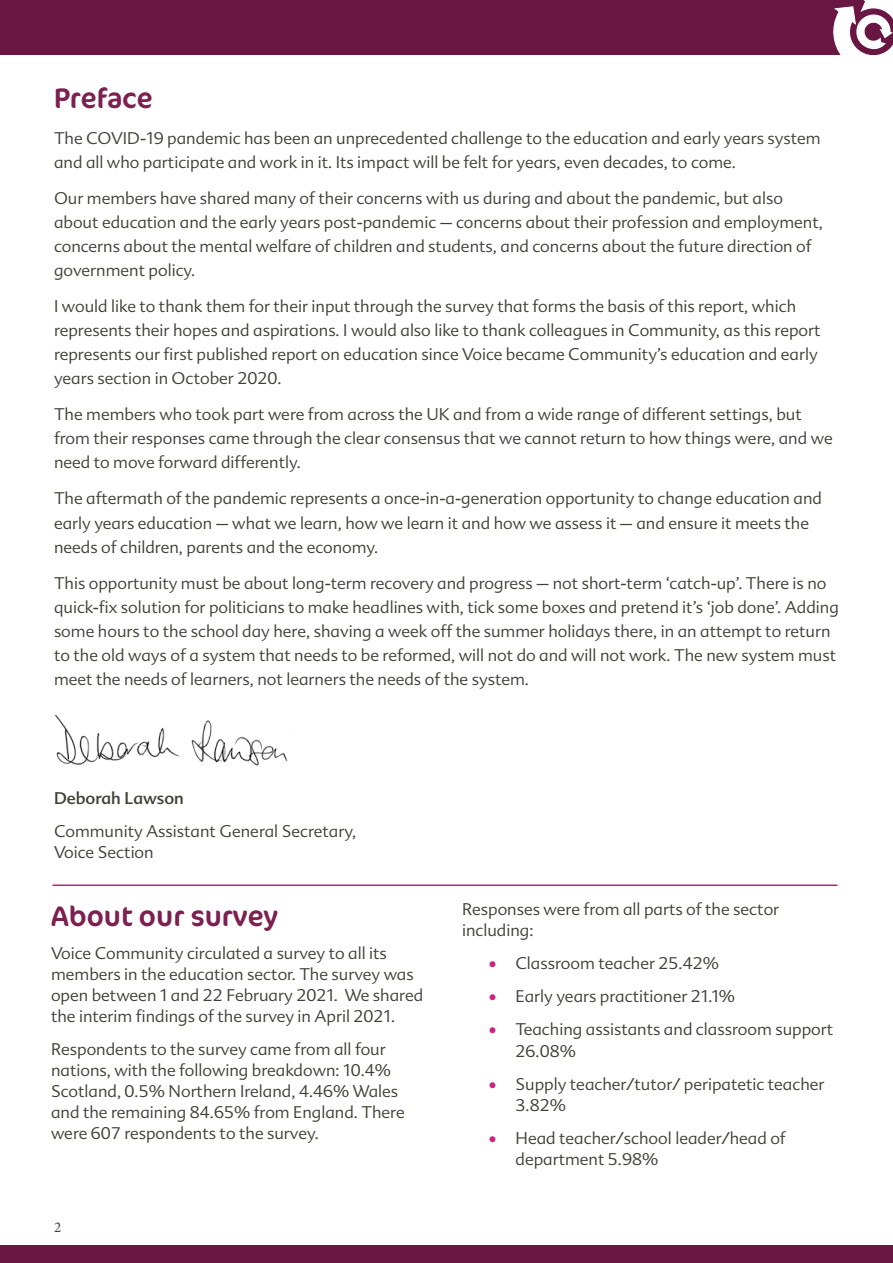
<style>
.page{position:relative;width:893px;height:1263px;background:#fff}
.page>*{position:absolute;margin:0;border:0;box-sizing:border-box;transform-origin:0 0}
.t1{font:28.5px "Cocon Pro";color:#7b204f}
.t2{font:300 16.5px/24px "Advert OT";color:#414038}
.t3{font:16.5px "Advert OT";color:#414038}
.t4{font:15px "Minion Pro";color:#414038}
.s1{color:#cb2381}
</style>
<div class="page">
<div style="left:0;top:1245px;width:893px;height:18px;background:#691642"></div>
<div style="left:0;top:0;width:893px;height:54px;background:#691642"></div>
<img style="left:54px;top:715px;width:234px;height:51px">
<hr style="left:53px;top:884px;width:784px;height:2px;background:#bf1e74">
<svg style="left:830px;top:0;width:63px;height:55px"></svg>
<h1 class="t1" style="left:54px;top:79px;width:100px">Preface</h1>
<p class="t2" style="left:54px;top:127px;width:768px">The COVID-19 pandemic has been an unprecedented challenge to the education and early years system and all who participate and work in it. Its impact will be felt for years, even decades, to come.</p>
<p class="t2" style="left:54px;top:187px;width:770px">Our members have shared many of their concerns with us during and about the pandemic, but also about education and the early years post-pandemic – concerns about their profession and employment, concerns about the mental welfare of children and students, and concerns about the future direction of government policy.</p>
<p class="t2" style="left:54px;top:295px;width:768px">I would like to thank them for their input through the survey that forms the basis of this report, which represents their hopes and aspirations. I would also like to thank colleagues in Community, as this report represents our first published report on education since Voice became Community’s education and early years section in October 2020.</p>
<p class="t2" style="left:54px;top:403px;width:780px">The members who took part were from across the UK and from a wide range of different settings, but from their responses came through the clear consensus that we cannot return to how things were, and we need to move forward differently.</p>
<p class="t2" style="left:54px;top:487px;width:770px">The aftermath of the pandemic represents a once-in-a-generation opportunity to change education and early years education – what we learn, how we learn it and how we assess it – and ensure it meets the needs of children, parents and the economy.</p>
<p class="t2" style="left:54px;top:571px;width:786px">This opportunity must be about long-term recovery and progress – not short-term ‘catch-up’. There is no quick-fix solution for politicians to make headlines with, tick some boxes and pretend it’s ‘job done’. Adding some hours to the school day here, shaving a week off the summer holidays there, in an attempt to return to the old ways of a system that needs to be reformed, will not do and will not work. The new system must meet the needs of learners, not learners the needs of the system.</p>
<p class="t3" style="left:54px;top:788px;width:131px">Deborah Lawson</p>
<p class="t2" style="left:54px;top:820px;width:304px;line-height:21px">Community Assistant General Secretary,<br>Voice Section</p>
<h1 class="t1" style="left:51px;top:897px;width:229px">About our survey</h1>
<p class="t2" style="left:51px;top:943px;width:374px;line-height:21px">Voice Community circulated a survey to all its members in the education sector. The survey was open between 1 and 22 February 2021. We shared the interim findings of the survey in April 2021.</p>
<p class="t2" style="left:51px;top:1039px;width:355px;line-height:21px">Respondents to the survey came from all four nations, with the following breakdown: 10.4% Scotland, 0.5% Northern Ireland, 4.46% Wales and the remaining 84.65% from England. There were 607 respondents to the survey.</p>
<p class="t4" style="left:54px;top:1217px;width:9px">2</p>
<p class="t2" style="left:462px;top:899px;width:319px;line-height:21px">Responses were from all parts of the sector including:</p>
<p class="t2" style="left:489px;top:952px;width:232px"><span class="s1">•</span> Classroom teacher 25.42%</p>
<p class="t2" style="left:489px;top:985px;width:248px"><span class="s1">•</span> Early years practitioner 21.1%</p>
<p class="t2" style="left:516px;top:1019px;width:319px;line-height:21px;text-indent:-27px"><span class="s1">•</span> Teaching assistants and classroom support<br>26.08%</p>
<p class="t2" style="left:516px;top:1073px;width:310px;line-height:21px;text-indent:-27px"><span class="s1">•</span> Supply teacher/tutor/ peripatetic teacher<br>3.82%</p>
<p class="t2" style="left:516px;top:1127px;width:272px;line-height:21px;text-indent:-27px"><span class="s1">•</span> Head teacher/school leader/head of department 5.98%</p>
</div>
